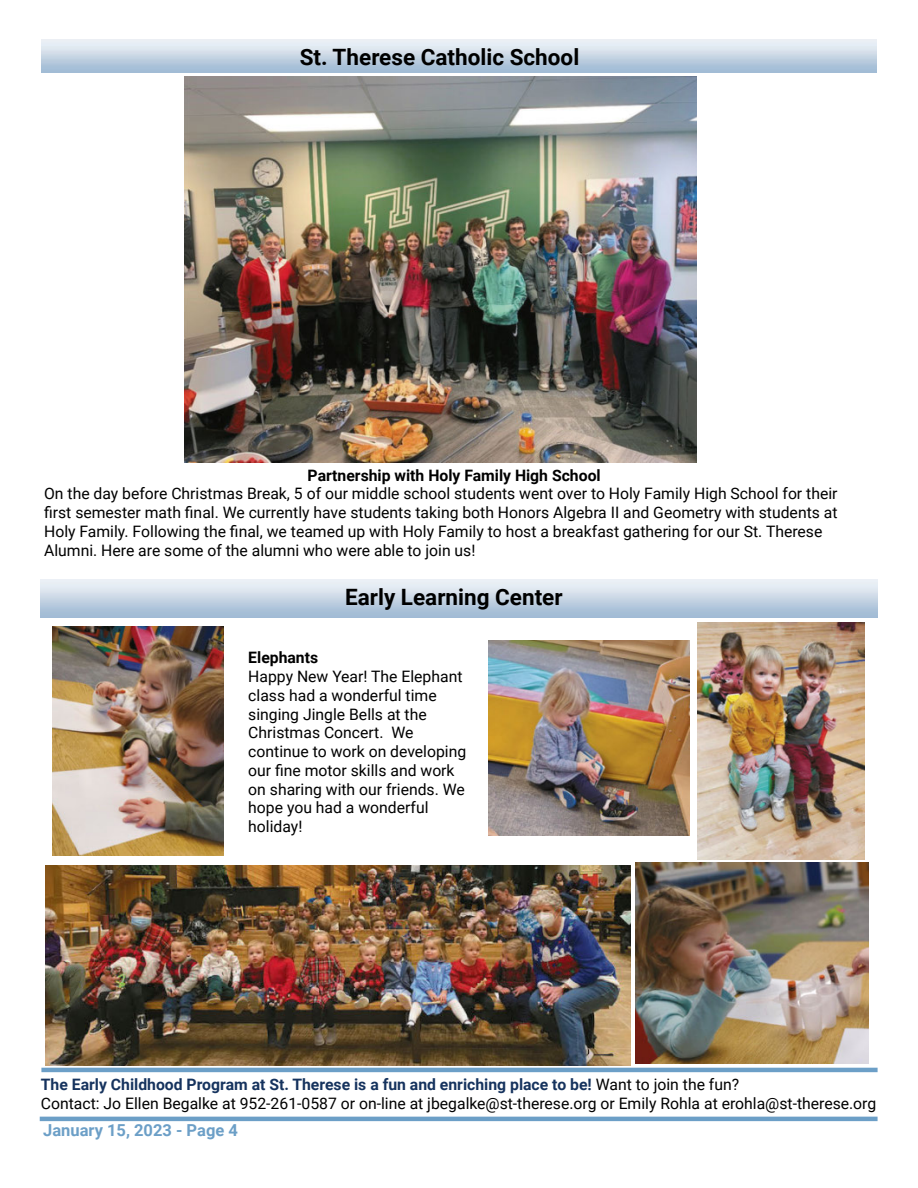
<style>
.page{position:relative;width:918px;height:1188px;background:#fff}
.page>*{position:absolute;margin:0;border:0;box-sizing:border-box;transform-origin:0 0}
.Header_1{font:700 22.5px "Jwmbpm Roboto";color:#000}
.Body_Text{font:700 22.5px "Jqgqxf Roboto";color:#000}
.Page_Footer{font:700 16.5px "Jqgqxf Roboto";color:#6c9fc7}
.Body_Text-2{font:15.75px/18.8px "Xrxjwh Roboto";color:#000}
.Body_Text-3{font:700 15.75px "Jqgqxf Roboto";color:#16335e}
.Body_Text-4{font:700 15.75px "Jqgqxf Roboto";color:#000}
.Body_Text-5{font:700 15.75px "Jwmbpm Roboto";color:#000}
.s1{font-family:"Bkjtrq Roboto"}
.s2{font-family:"Xrxjwh Roboto";font-weight:400;color:#000}
</style>
<div class="page">
<hr style="left:40px;top:1117px;width:838px;height:4px;background:#6c9fc7">
<hr style="left:41px;top:1068px;width:837px;height:4px;background:#6c9fc7">
<div style="left:41px;top:39px;width:835px;height:36px;background:linear-gradient(to right,#fff,#fff)"></div>
<img style="left:41px;top:40px;width:835px;height:32px">
<img style="left:489px;top:641px;width:200px;height:195px">
<img style="left:697px;top:623px;width:168px;height:237px">
<img style="left:45px;top:865px;width:586px;height:200px">
<img style="left:53px;top:627px;width:171px;height:229px">
<img style="left:636px;top:862px;width:233px;height:201px">
<img style="left:185px;top:77px;width:511px;height:385px">
<p class="Header_1" style="left:300px;top:41px;width:281px">St. Therese Catholic School</p>
<p class="Body_Text-4" style="left:308px;top:464px;width:295px">Partnership with Holy Family High School</p>
<p class="Body_Text-2" style="left:44px;top:484px;width:795px">On the day before Christmas Break, 5 of our middle school students went over to Holy Family High School for their first semester math final. We currently have students taking both Honors Algebra II and Geometry with students at Holy Family. Following the final, we teamed up with Holy Family to host a breakfast gathering for our St. Therese Alumni. Here are some of the alumni who were able to join us!</p>
<p class="Body_Text" style="left:345px;top:581px;width:219px">Early Learning Center</p>
<p class="Body_Text-5" style="left:248px;top:647px;width:71px">Elephants</p>
<p class="Body_Text-2" style="left:248px;top:666px;width:219px">Happy New Year! The Elephant <span class="s1">class had a wonderful time singing Jingle Bells at the<br></span>Christmas Concert. We <span class="s1">continue to work on developing </span>our fine motor skills and work on sharing with our friends. We <span class="s1">hope you had a wonderful </span>holiday!</p>
<p class="Body_Text-3" style="left:41px;top:1073px;width:700px">The Early Childhood Program at St. Therese is a fun and enriching place to be! <span class="s2">Want to join the fun?</span></p>
<p class="Body_Text-2" style="left:41px;top:1093px;width:837px">Contact: Jo Ellen Begalke at 952-261-0587 or on-line at jbegalke@st-therese.org or Emily Rohla at erohla@st-therese.org</p>
<p class="Page_Footer" style="left:43px;top:1119px;width:196px">January 15, 2023 - Page 4</p>
</div>
